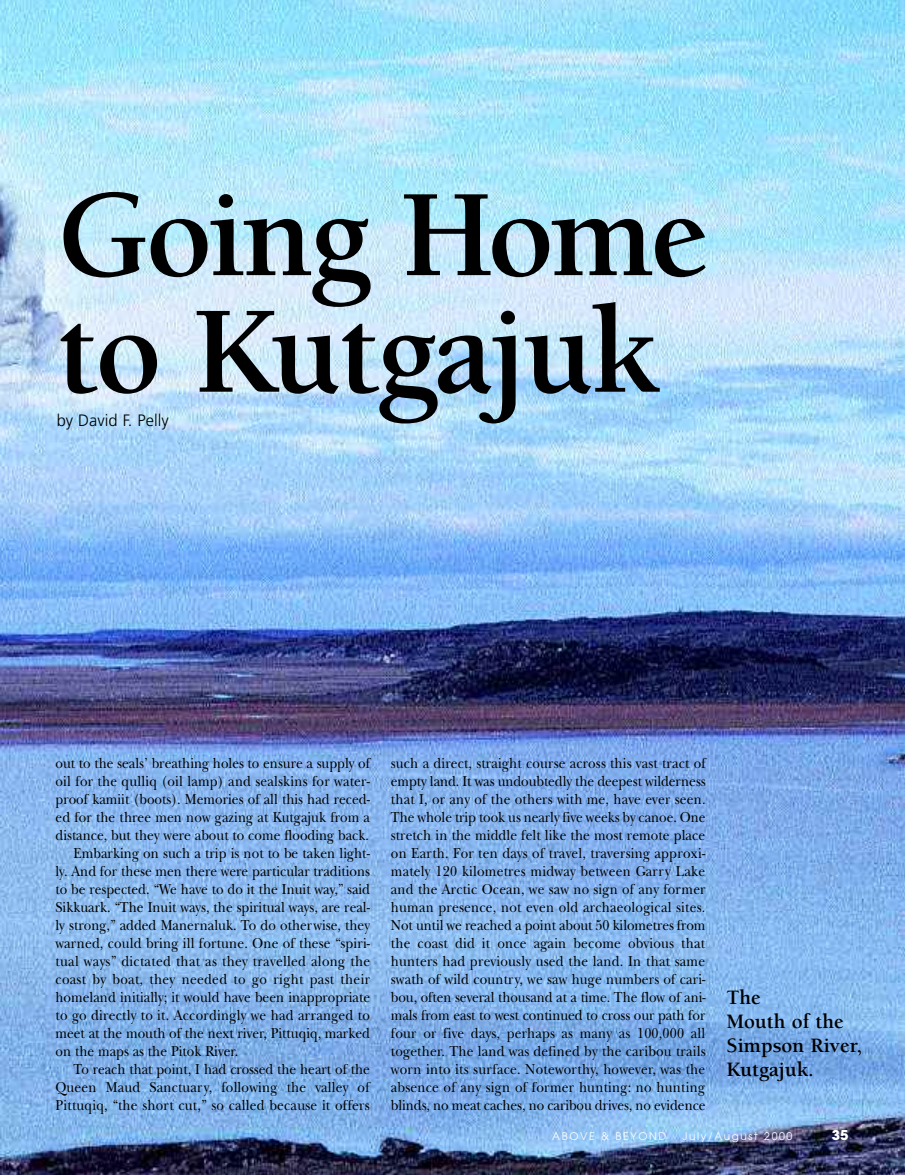
<style>
.page{position:relative;width:905px;height:1175px;background:#fff}
.page>*{position:absolute;margin:0;border:0;box-sizing:border-box;transform-origin:0 0}
.t1{font:700 127.2px/116.6px "Berkeley";letter-spacing:-.025em;color:#000}
.t2{font:700 21px/24px "Berkeley";color:#000}
.t3{font:300 16.5px "Frutiger";color:#000}
.t4{font:15px/18px "New Baskerville";color:#000;text-align:justify;scale:.9 1}
.t5{font:15px "New Baskerville";letter-spacing:.02em;color:#000;scale:.9 1}
.t6{font:700 13.5px "Avant Garde";color:#fff}
.t7{font:10.5px "Avant Garde";letter-spacing:.155em;color:#fff}
</style>
<div class="page">
<img style="left:0;top:0;width:904px;height:1174px">
<h1 class="t1" style="left:57px;top:187px;width:654px">Going Home to Kutgajuk</h1>
<p class="t3" style="left:57px;top:414px;width:114px">by David F. Pelly</p>
<p class="t4" style="left:56px;top:754px;width:351px">out to the seals’ breathing holes to ensure a supply of</p>
<p class="t4" style="left:56px;top:772px;width:351px">oil for the qulliq (oil lamp) and sealskins for water-</p>
<p class="t4" style="left:56px;top:790px;width:351px">proof kamiit (boots). Memories of all this had reced-</p>
<p class="t4" style="left:56px;top:808px;width:351px">ed for the three men now gazing at Kutgajuk from a</p>
<p class="t4" style="left:56px;top:826px;width:350px">distance, but they were about to come flooding back.</p>
<p class="t4" style="left:73px;top:844px;width:331px">Embarking on such a trip is not to be taken light-</p>
<p class="t4" style="left:56px;top:862px;width:351px">ly. And for these men there were particular traditions</p>
<p class="t4" style="left:56px;top:880px;width:351px">to be respected. “We have to do it the Inuit way,” said</p>
<p class="t4" style="left:56px;top:898px;width:351px">Sikkuark. “The Inuit ways, the spiritual ways, are real-</p>
<p class="t4" style="left:56px;top:916px;width:351px">ly strong,” added Manernaluk. To do otherwise, they</p>
<p class="t4" style="left:56px;top:934px;width:351px">warned, could bring ill fortune. One of these “spiri-</p>
<p class="t5" style="left:56px;top:952px;width:351px">tual ways” dictated that as they travelled along the</p>
<p class="t5" style="left:56px;top:970px;width:351px">coast by boat, they needed to go right past their</p>
<p class="t4" style="left:56px;top:988px;width:351px">homeland initially; it would have been inappropriate</p>
<p class="t4" style="left:56px;top:1006px;width:351px">to go directly to it. Accordingly we had arranged to</p>
<p class="t4" style="left:56px;top:1024px;width:351px">meet at the mouth of the next river, Pittuqiq, marked</p>
<p class="t4" style="left:56px;top:1042px;width:205px">on the maps as the Pitok River.</p>
<p class="t4" style="left:74px;top:1060px;width:331px">To reach that point, I had crossed the heart of the</p>
<p class="t4" style="left:56px;top:1078px;width:350px">Queen Maud Sanctuary, following the valley of</p>
<p class="t4" style="left:56px;top:1096px;width:350px">Pittuqiq, “the short cut,” so called because it offers</p>
<p class="t4" style="left:391px;top:754px;width:351px">such a direct, straight course across this vast tract of empty land. It was undoubtedly the deepest wilderness that I, or any of the others with me, have ever seen.<br>The whole trip took us nearly five weeks by canoe. One stretch in the middle felt like the most remote place on Earth. For ten days of travel, traversing approxi&shy;mately 120 kilometres midway between Garry Lake and the Arctic Ocean, we saw no sign of any former human presence, not even old archaeological sites.<br>Not until we reached a point about 50 kilometres from the coast did it once again become obvious that hunters had previously used the land. In that same swath of wild country, we saw huge numbers of cari&shy;bou, often several thousand at a time. The flow of ani&shy;mals from east to west continued to cross our path for four or five days, perhaps as many as 100,000 all together. The land was defined by the caribou trails worn into its surface. Noteworthy, however, was the absence of any sign of former hunting: no hunting blinds, no meat caches, no caribou drives, no evidence</p>
<h2 class="t2" style="left:726px;top:987px;width:137px">The<br>Mouth of the<br>Simpson River,<br>Kutgajuk.</h2>
<p class="t7" style="left:552px;top:1129px;width:116px">ABOVE &amp; BEYOND</p>
<p class="t7" style="left:682px;top:1129px;width:111px">July/August 2000</p>
<p class="t6" style="left:831px;top:1129px;width:18px">35</p>
</div>
